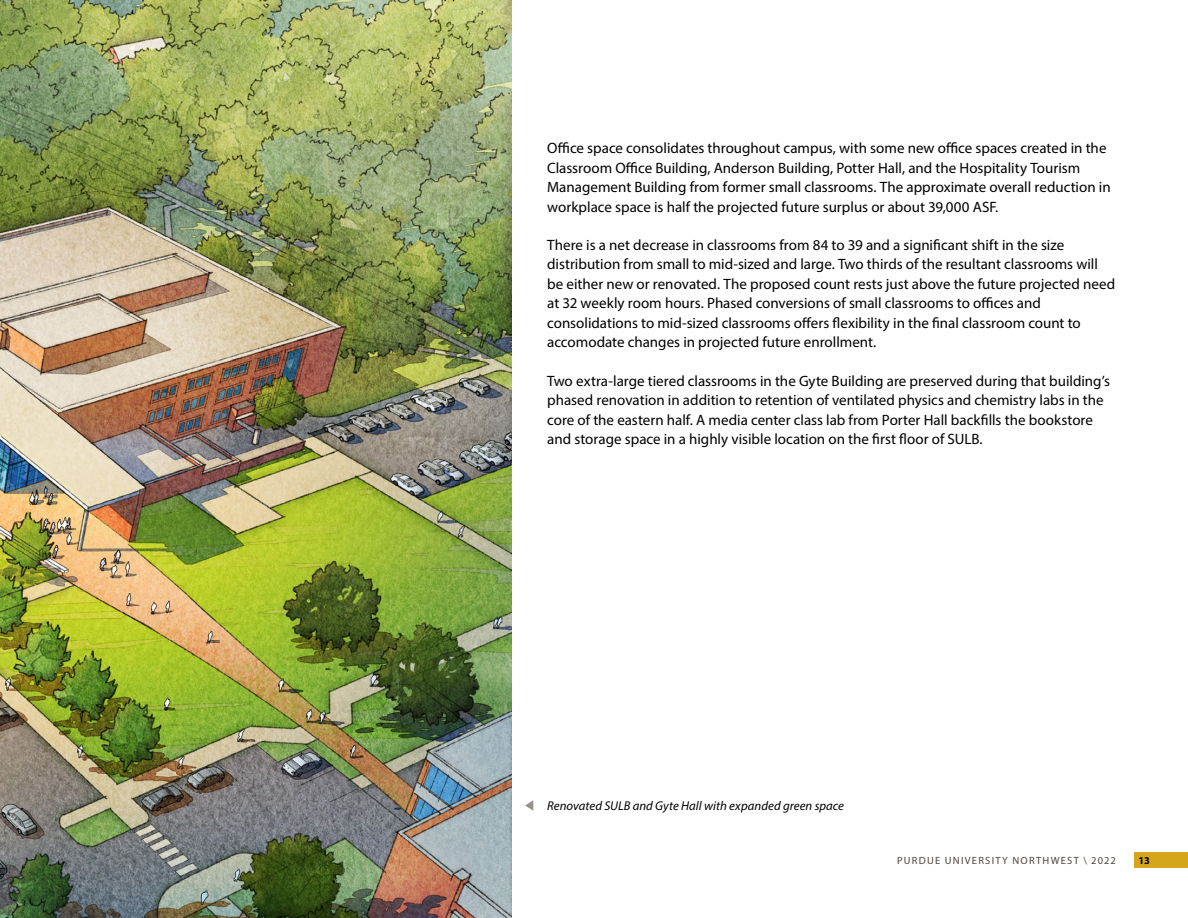
<style>
.page{position:relative;width:1188px;height:918px;background:#fff}
.page>*{position:absolute;margin:0;border:0;box-sizing:border-box;transform-origin:0 0}
.t1{font:15px/19.5px "Myriad Pro";color:#000}
.t2{font:italic 12.75px "Myriad Pro";letter-spacing:.005em;color:#000}
.t3{font:10.5px "Myriad Pro";letter-spacing:.12em;color:#4e4540}
.t4{font:700 10.5px "Myriad Pro";color:#000}
</style>
<div class="page">
<img style="left:0;top:0;width:511px;height:918px">
<div style="left:1134px;top:852px;width:54px;height:16px;background:#d5a619"></div>
<svg style="left:525px;top:800px;width:8px;height:11px"></svg>
<p class="t1" style="left:547px;top:138px;width:565px">Office space consolidates throughout campus, with some new office spaces created in the Classroom Office Building, Anderson Building, Potter Hall, and the Hospitality Tourism Management Building from former small classrooms. The approximate overall reduction in workplace space is half the projected future surplus or about 39,000 ASF.</p>
<p class="t1" style="left:547px;top:235px;width:570px">There is a net decrease in classrooms from 84 to 39 and a significant shift in the size distribution from small to mid-sized and large. Two thirds of the resultant classrooms will be either new or renovated. The proposed count rests just above the future projected need at 32 weekly room hours. Phased conversions of small classrooms to offices and consolidations to mid-sized classrooms offers flexibility in the final classroom count to accomodate changes in projected future enrollment.</p>
<p class="t1" style="left:547px;top:371px;width:565px">Two extra-large tiered classrooms in the Gyte Building are preserved during that building’s phased renovation in addition to retention of ventilated physics and chemistry labs in the core of the eastern half. A media center class lab from Porter Hall backfills the bookstore and storage space in a highly visible location on the first floor of SULB.</p>
<p class="t2" style="left:547px;top:798px;width:298px">Renovated SULB and Gyte Hall with expanded green space</p>
<p class="t3" style="left:897px;top:854px;width:220px">PURDUE UNIVERSITY NORTHWEST \ 2022</p>
<p class="t4" style="left:1138px;top:854px;width:13px">13</p>
</div>
